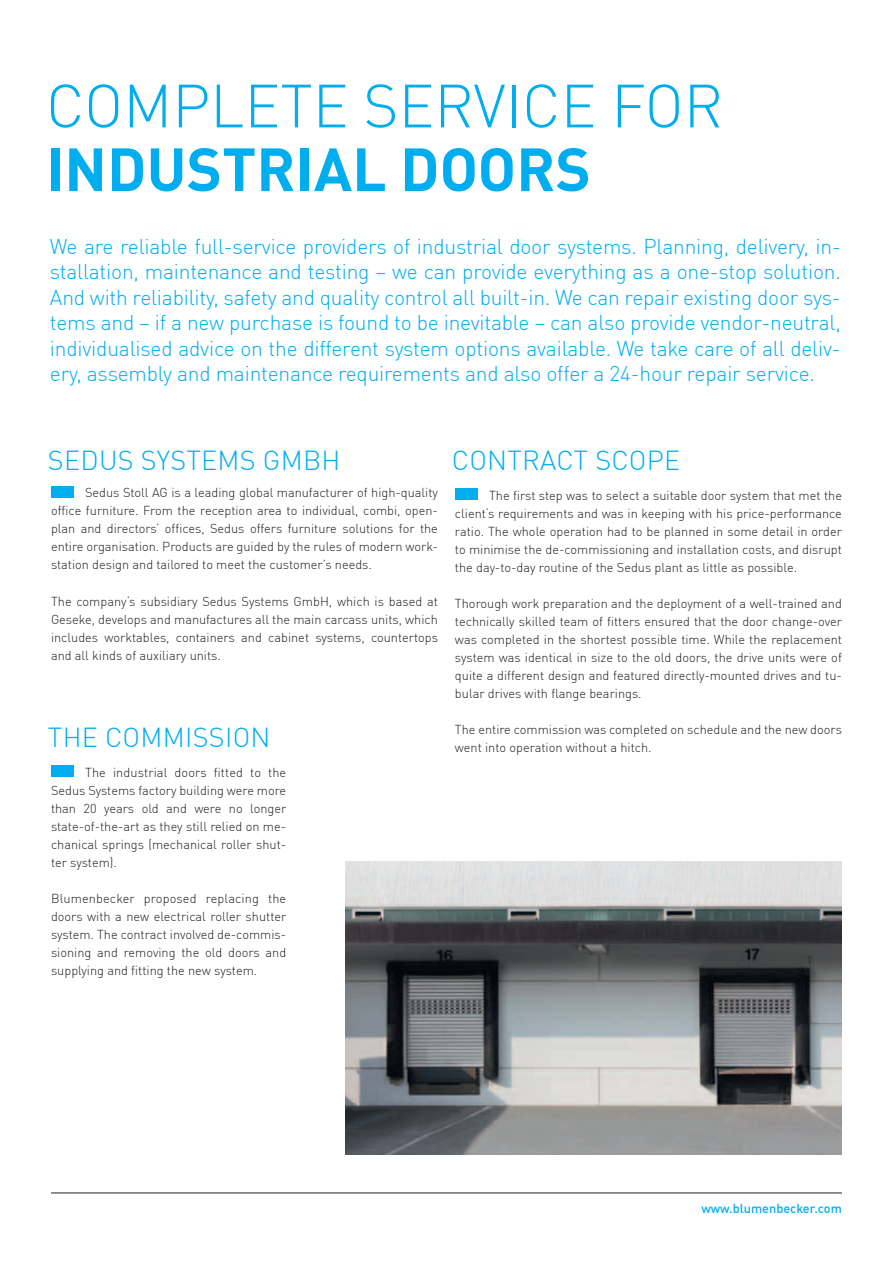
<style>
.page{position:relative;width:893px;height:1263px;background:#fff}
.page>*{position:absolute;margin:0;border:0;box-sizing:border-box;transform-origin:0 0}
.t1{font:300 60px "Blumenbecker DIN Pro";color:#00aeef}
.t2{font:700 60px "Blumenbecker DIN Pro";color:#00aeef}
.t3{font:300 27px "Blumenbecker DIN Pro";letter-spacing:.01em;color:#00aeef}
.t4{font:300 21px/25.5px "Blumenbecker DIN Pro";letter-spacing:-.01em;color:#00aeef;text-align:justify}
.t5{font:300 12.75px/18px "Blumenbecker DIN Pro";color:#231f20;text-align:justify}
.t6{font:500 12.75px "Blumenbecker DIN Pro";color:#00aeef}
</style>
<div class="page">
<hr style="left:51px;top:1193px;width:791px;height:1px;background:#231f20">
<div style="left:51px;top:486px;width:23px;height:11px;background:#00aeef"></div>
<div style="left:51px;top:765px;width:23px;height:12px;background:#00aeef"></div>
<div style="left:455px;top:488px;width:22px;height:12px;background:#00aeef"></div>
<img style="left:345px;top:862px;width:497px;height:292px">
<h1 class="t1" style="left:46px;top:59px;width:679px">COMPLETE SERVICE FOR</h1>
<h1 class="t2" style="left:46px;top:119px;width:546px">INDUSTRIAL DOORS</h1>
<p class="t4" style="left:50px;top:231px;width:792px">We are reliable full-service providers of industrial door systems. Planning, delivery, in&shy;stallation, maintenance and testing – we can provide everything as a one-stop solution.<br>And with reliability, safety and quality control all built-in. We can repair existing door sys&shy;tems and – if a new purchase is found to be inevitable – can also provide vendor-neutral, individualised advice on the different system options available. We take care of all deliv&shy;ery, assembly and maintenance requirements and also offer a 24-hour repair service.</p>
<h2 class="t3" style="left:48px;top:439px;width:294px">Sedus Systems GmbH</h2>
<p class="t5" style="left:51px;top:483px;width:388px;text-indent:34px">Sedus Stoll AG is a leading global manufacturer of high-quality office furniture. From the reception area to individual, combi, open&shy;plan and directors’ offices, Sedus offers furniture solutions for the entire organisation. Products are guided by the rules of modern work&shy;station design and tailored to meet the customer’s needs.</p>
<p class="t5" style="left:51px;top:591px;width:388px">The company‘s subsidiary Sedus Systems GmbH, which is based at Geseke, develops and manufactures all the main carcass units, which includes worktables, containers and cabinet systems, countertops and all kinds of auxiliary units.</p>
<h2 class="t3" style="left:48px;top:717px;width:224px">THE COMM ISSION</h2>
<p class="t5" style="left:51px;top:762px;width:237px;text-indent:34px">The industrial doors fitted to the Sedus Systems factory building were more than 20 years old and were no longer state-of-the-art as they still relied on me&shy;chanical springs (mechanical roller shut&shy;ter system).</p>
<p class="t5" style="left:51px;top:888px;width:237px">Blumenbecker proposed replacing the doors with a new electrical roller shutter system. The contract involved de-commis&shy;sioning and removing the old doors and supplying and fitting the new system.</p>
<h2 class="t3" style="left:452px;top:439px;width:225px">CONTRACT SCOPE</h2>
<p class="t5" style="left:455px;top:485px;width:388px;text-indent:34px">The first step was to select a suitable door system that met the client‘s requirements and was in keeping with his price-performance ratio. The whole operation had to be planned in some detail in order to minimise the de-commissioning and installation costs, and disrupt the day-to-day routine of the Sedus plant as little as possible.</p>
<p class="t5" style="left:455px;top:593px;width:388px">Thorough work preparation and the deployment of a well-trained and technically skilled team of fitters ensured that the door change-over was completed in the shortest possible time. While the replacement system was identical in size to the old doors, the drive units were of quite a different design and featured directly-mounted drives and tu&shy;bular drives with flange bearings.</p>
<p class="t5" style="left:455px;top:719px;width:388px">The entire commission was completed on schedule and the new doors went into operation without a hitch.</p>
<p class="t6" style="left:701px;top:1198px;width:142px">www.blumenbecker.com</p>
</div>
